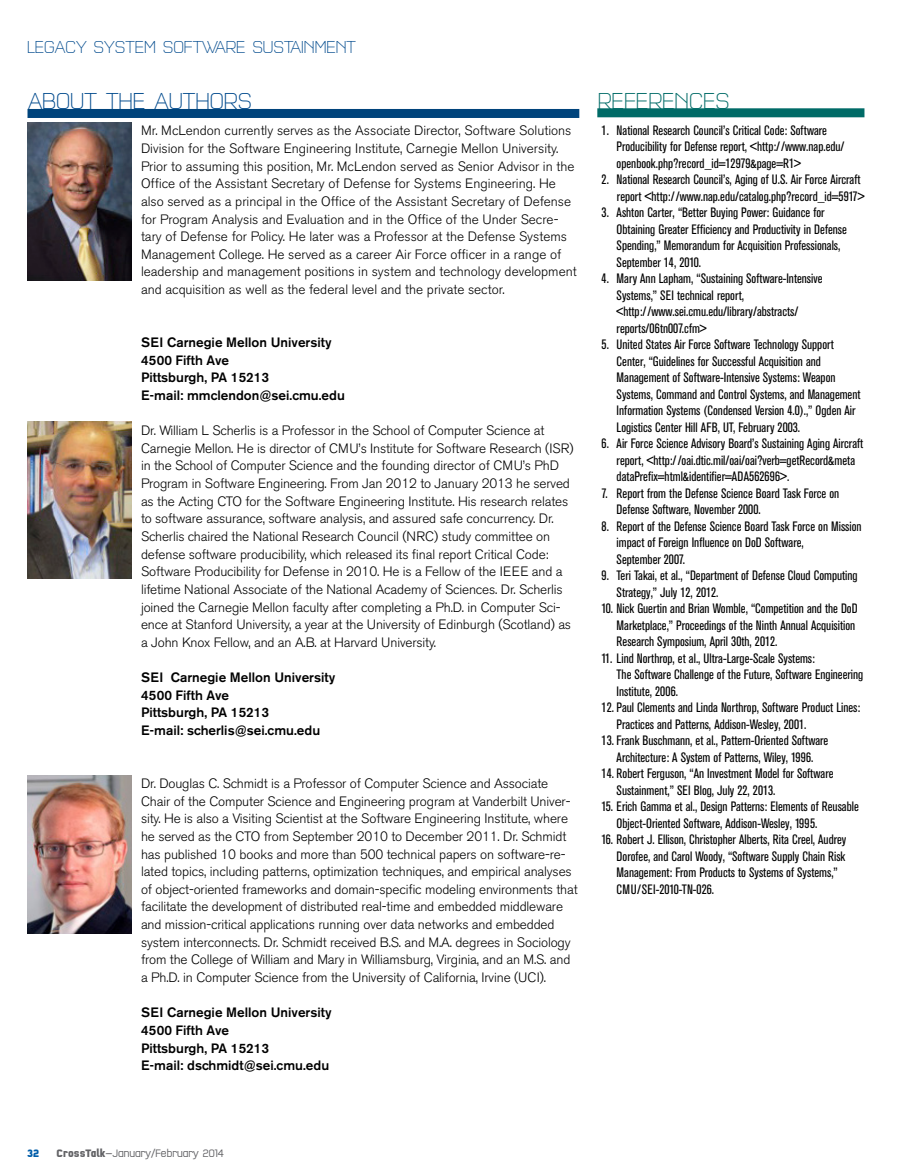
<style>
.page{position:relative;width:905px;height:1175px;background:#fff}
.page>*{position:absolute;margin:0;border:0;box-sizing:border-box;transform-origin:0 0}
.t1{font:200 24px "Q Type Comp";color:#004a8d}
.t2{font:200 24px "Q Type Comp";color:#006b67}
.t3{font:200 18px "Q Type Comp";color:#004a8d}
.t4{font:300 13.5px/17.7px "Akzidenz Grotesk BE";letter-spacing:-.01em;color:#000}
.t5{font:condensed 13.5px/16.5px "Akzidenz Grotesk BE";color:#000}
.t6{font:500 13.5px/17.7px "Akzidenz Grotesk BE";color:#000}
.t7{font:300 11.25px "Q Type Comp";color:#636366}
.t8{font:700 11.25px "Q Type Comp";color:#005da9}
.s1{font-weight:700}
.s2{font-family:"Akzidenz Grotesk BE";font-weight:400}
</style>
<div class="page">
<div style="left:27px;top:109px;width:552px;height:9px;background:#00447c"></div>
<img style="left:27px;top:123px;width:104px;height:158px">
<img style="left:27px;top:421px;width:104px;height:158px">
<img style="left:27px;top:775px;width:104px;height:158px">
<div style="left:597px;top:108px;width:267px;height:9px;background:#006b67"></div>
<h2 class="t3" style="left:27px;top:36px;width:330px">LEGACY SYSTEM SOFTWARE SUSTAINMENT</h2>
<h1 class="t1" style="left:28px;top:87px;width:225px">ABOUT THE AUTHORS</h1>
<h1 class="t2" style="left:598px;top:86px;width:133px">REFERENCES</h1>
<p class="t5" style="left:616px;top:122px;width:229px;text-indent:-15px">1. National Research Council’s Critical Code: Software<br>Producibility for Defense report, &lt;http://www.nap.edu/ openbook.php?record_id=12979&amp;page=R1&gt;</p>
<p class="t5" style="left:601px;top:171px;width:264px;text-align:right">2. National Research Council’s, Aging of U.S. Air Force Aircraft report &lt;http://www.nap.edu/catalog.php?record_id=5917&gt;</p>
<p class="t5" style="left:616px;top:204px;width:232px;text-indent:-15px">3. Ashton Carter, “Better Buying Power: Guidance for Obtaining Greater Efficiency and Productivity in Defense Spending,” Memorandum for Acquisition Professionals, September 14, 2010.</p>
<p class="t5" style="left:616px;top:270px;width:207px;text-indent:-15px">4. Mary Ann Lapham, “Sustaining Software-Intensive Systems,” SEI technical report, &lt;http://www.sei.cmu.edu/library/abstracts/ reports/06tn007.cfm&gt;</p>
<p class="t5" style="left:616px;top:336px;width:245px;text-indent:-15px">5. United States Air Force Software Technology Support Center, “Guidelines for Successful Acquisition and Management of Software-Intensive Systems: Weapon Systems, Command and Control Systems, and Management Information Systems (Condensed Version 4.0).,” Ogden Air Logistics Center Hill AFB, UT, February 2003.</p>
<p class="t5" style="left:616px;top:435px;width:248px;text-indent:-15px">6. Air Force Science Advisory Board’s Sustaining Aging Aircraft report, &lt;http://oai.dtic.mil/oai/oai?verb=getRecord&amp;meta dataPrefix=html&amp;identifier=ADA562696&gt;.</p>
<p class="t5" style="left:616px;top:485px;width:224px;text-indent:-15px">7. Report from the Defense Science Board Task Force on<br>Defense Software, November 2000.</p>
<p class="t5" style="left:616px;top:518px;width:246px;text-indent:-15px">8. Report of the Defense Science Board Task Force on Mission impact of Foreign Influence on DoD Software,<br>September 2007.</p>
<p class="t5" style="left:616px;top:567px;width:242px;text-indent:-15px">9. Teri Takai, et al., “Department of Defense Cloud Computing<br>Strategy,” July 12, 2012.</p>
<p class="t5" style="left:616px;top:600px;width:242px;text-indent:-15px">10. Nick Guertin and Brian Womble, “Competition and the DoD<br>Marketplace,” Proceedings of the Ninth Annual Acquisition<br>Research Symposium, April 30th, 2012.</p>
<p class="t5" style="left:616px;top:650px;width:248px;text-indent:-15px">11. Lind Northrop, et al., Ultra-Large-Scale Systems:<br>The Software Challenge of the Future, Software Engineering<br>Institute, 2006.</p>
<p class="t5" style="left:616px;top:699px;width:245px;text-indent:-15px">12. Paul Clements and Linda Northrop, Software Product Lines:<br>Practices and Patterns, Addison-Wesley, 2001.</p>
<p class="t5" style="left:601px;top:732px;width:228px;text-align:center">13. Frank Buschmann, et al., Pattern-Oriented Software<br>Architecture: A System of Patterns, Wiley, 1996.</p>
<p class="t5" style="left:616px;top:765px;width:218px;text-indent:-15px">14. Robert Ferguson, “An Investment Model for Software<br>Sustainment,” SEI Blog, July 22, 2013.</p>
<p class="t5" style="left:616px;top:798px;width:244px;text-indent:-15px">15. Erich Gamma et al., Design Patterns: Elements of Reusable<br>Object-Oriented Software, Addison-Wesley, 1995.</p>
<p class="t5" style="left:616px;top:831px;width:231px;text-indent:-15px">16. Robert J. Ellison, Christopher Alberts, Rita Creel, Audrey Dorofee, and Carol Woody, “Software Supply Chain Risk Management: From Products to Systems of Systems,” CMU/SEI-2010-TN-026.</p>
<p class="t4" style="left:141px;top:122px;width:437px">Mr. McLendon currently serves as the Associate Director, Software Solutions Division for the Software Engineering Institute, Carnegie Mellon University.<br>Prior to assuming this position, Mr. McLendon served as Senior Advisor in the Office of the Assistant Secretary of Defense for Systems Engineering. He also served as a principal in the Office of the Assistant Secretary of Defense for Program Analysis and Evaluation and in the Office of the Under Secre&shy;tary of Defense for Policy. He later was a Professor at the Defense Systems Management College. He served as a career Air Force officer in a range of leadership and management positions in system and technology development and acquisition as well as the federal level and the private sector.</p>
<p class="t6" style="left:141px;top:333px;width:205px">SEI Carnegie Mellon University<br>4500 Fifth Ave<br>Pittsburgh, PA 15213<br>E-mail: mmclendon@sei.cmu.edu</p>
<p class="t4" style="left:141px;top:422px;width:434px">Dr. William L Scherlis is a Professor in the School of Computer Science at Carnegie Mellon. He is director of CMU’s Institute for Software Research (ISR) in the School of Computer Science and the founding director of CMU’s PhD Program in Software Engineering. From Jan 2012 to January 2013 he served as the Acting CTO for the Software Engineering Institute. His research relates to software assurance, software analysis, and assured safe concurrency. Dr.<br>Scherlis chaired the National Research Council (NRC) study committee on defense software producibility, which released its final report Critical Code:<br>Software Producibility for Defense in 2010. He is a Fellow of the IEEE and a lifetime National Associate of the National Academy of Sciences. Dr. Scherlis joined the Carnegie Mellon faculty after completing a Ph.D. in Computer Sci&shy;ence at Stanford University, a year at the University of Edinburgh (Scotland) as a John Knox Fellow, and an A.B. at Harvard University.</p>
<p class="t6" style="left:141px;top:668px;width:196px">SEI Carnegie Mellon University<br>4500 Fifth Ave<br>Pittsburgh, PA 15213<br>E-mail: scherlis@sei.cmu.edu</p>
<p class="t4" style="left:141px;top:774px;width:438px">Dr. Douglas C. Schmidt is a Professor of Computer Science and Associate Chair of the Computer Science and Engineering program at Vanderbilt Univer&shy;sity. He is also a Visiting Scientist at the Software Engineering Institute, where he served as the CTO from September 2010 to December 2011. Dr. Schmidt has published 10 books and more than 500 technical papers on software-re&shy;lated topics, including patterns, optimization techniques, and empirical analyses of object-oriented frameworks and domain-specific modeling environments that facilitate the development of distributed real-time and embedded middleware and mission-critical applications running over data networks and embedded system interconnects. Dr. Schmidt received B.S. and M.A. degrees in Sociology from the College of William and Mary in Williamsburg, Virginia, and an M.S. and a Ph.D. in Computer Science from the University of California, Irvine (UCI).</p>
<p class="t6" style="left:141px;top:1003px;width:192px">SEI Carnegie Mellon University<br>4500 Fifth Ave<br>Pittsburgh, PA 15213<br>E-mail: dschmidt@sei.cmu.edu</p>
<p class="t8" style="left:27px;top:1146px;width:14px">32</p>
<p class="t7" style="left:57px;top:1146px;width:169px"><span class="s1">CrossTalk</span><span class="s2">—</span>January/February 2014</p>
</div>
